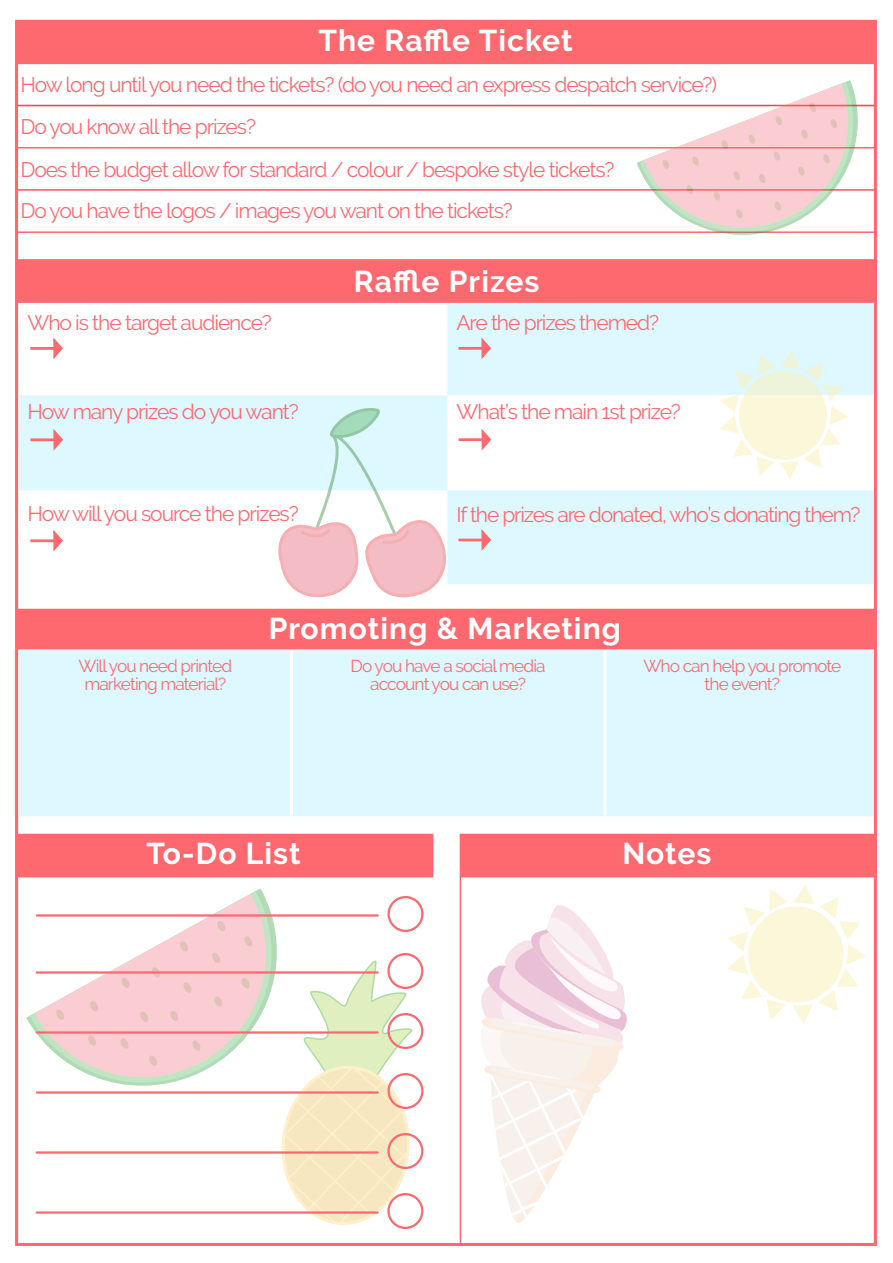
<style>
.page{position:relative;width:893px;height:1263px;background:#fff}
.page>*{position:absolute;margin:0;border:0;box-sizing:border-box;transform-origin:0 0}
.t1{font:700 30px "Raleway";letter-spacing:.035em;color:#fff}
.t2{font:21px/42.6px "Raleway";letter-spacing:-.05em;color:#fd696f}
.t3{font:17.25px/18px "Raleway";letter-spacing:-.05em;color:#fd696f;text-align:center}
</style>
<div class="page">
<div style="left:16px;top:20px;width:859px;height:44px;background:#fd696f"></div>
<div style="left:15px;top:63px;width:860px;height:43px;background:#fff;border:2px solid #fd696f"></div>
<div style="left:15px;top:105px;width:860px;height:44px;background:#fff;border:2px solid #fe4a49"></div>
<div style="left:15px;top:147px;width:860px;height:44px;background:#fff;border:2px solid #fd696f"></div>
<div style="left:15px;top:189px;width:860px;height:44px;background:#fff;border:2px solid #fd696f"></div>
<div style="left:447px;top:302px;width:430px;height:94px;background:#def8ff"></div>
<div style="left:16px;top:259px;width:861px;height:44px;background:#fd696f;border:2px solid #fd696f"></div>
<svg style="left:53px;top:337px;width:10px;height:22px"></svg>
<div style="left:30px;top:347px;width:25px;height:3px;border:2px solid #fd696f"></div>
<div style="left:445px;top:395px;width:430px;height:97px;background:#fff"></div>
<div style="left:17px;top:395px;width:431px;height:97px;background:#def8ff"></div>
<div style="left:17px;top:490px;width:430px;height:95px;background:#fff;border:2px solid #fff"></div>
<div style="left:447px;top:490px;width:430px;height:94px;background:#def8ff;border:2px solid #def8ff"></div>
<svg style="left:481px;top:337px;width:10px;height:22px"></svg>
<div style="left:458px;top:347px;width:25px;height:3px;border:2px solid #fd696f"></div>
<svg style="left:31px;top:429px;width:32px;height:22px"></svg>
<div style="left:30px;top:438px;width:25px;height:3px;border:2px solid #fd696f"></div>
<svg style="left:459px;top:429px;width:33px;height:22px"></svg>
<div style="left:459px;top:438px;width:24px;height:3px;border:2px solid #fd696f"></div>
<svg style="left:31px;top:530px;width:32px;height:22px"></svg>
<div style="left:30px;top:539px;width:25px;height:3px;border:2px solid #fd696f"></div>
<svg style="left:480px;top:529px;width:11px;height:22px"></svg>
<div style="left:458px;top:539px;width:25px;height:2px;border:2px solid #fd696f"></div>
<div style="left:16px;top:834px;width:417px;height:43px;background:#fd696f"></div>
<div style="left:460px;top:834px;width:417px;height:43px;background:#fd696f"></div>
<div style="left:460px;top:876px;width:415px;height:368px;background:#fff;border:2px solid #fd696f"></div>
<div style="left:16px;top:609px;width:859px;height:43px;background:#fd696f"></div>
<div style="left:14px;top:649px;width:861px;height:167px;background:#def8ff;border:2px solid #def8ff"></div>
<hr style="left:290px;top:650px;width:3px;height:165px;background:#fdfffe">
<hr style="left:603px;top:650px;width:3px;height:165px;background:#fdfffe">
<svg style="left:637px;top:80px;width:221px;height:155px"></svg>
<svg style="left:282px;top:960px;width:130px;height:265px"></svg>
<svg style="left:278px;top:408px;width:168px;height:189px"></svg>
<svg style="left:727px;top:884px;width:139px;height:140px"></svg>
<svg style="left:720px;top:351px;width:128px;height:128px"></svg>
<svg style="left:481px;top:905px;width:146px;height:318px"></svg>
<svg style="left:34px;top:894px;width:243px;height:192px"></svg>
<svg style="left:56px;top:1009px;width:9px;height:11px"></svg>
<svg style="left:90px;top:1001px;width:9px;height:11px"></svg>
<svg style="left:88px;top:1034px;width:8px;height:12px"></svg>
<svg style="left:120px;top:1038px;width:9px;height:11px"></svg>
<svg style="left:121px;top:977px;width:9px;height:11px"></svg>
<svg style="left:140px;top:1011px;width:9px;height:11px"></svg>
<svg style="left:149px;top:1055px;width:9px;height:11px"></svg>
<svg style="left:183px;top:982px;width:9px;height:11px"></svg>
<svg style="left:170px;top:1010px;width:9px;height:12px"></svg>
<svg style="left:152px;top:966px;width:8px;height:12px"></svg>
<svg style="left:180px;top:941px;width:9px;height:11px"></svg>
<svg style="left:214px;top:996px;width:9px;height:11px"></svg>
<svg style="left:192px;top:1040px;width:9px;height:11px"></svg>
<svg style="left:241px;top:977px;width:9px;height:12px"></svg>
<svg style="left:212px;top:952px;width:9px;height:12px"></svg>
<svg style="left:217px;top:920px;width:9px;height:12px"></svg>
<svg style="left:244px;top:936px;width:9px;height:11px"></svg>
<hr style="left:37px;top:914px;width:341px;height:2px;background:#fd696f">
<hr style="left:37px;top:971px;width:341px;height:2px;background:#fd696f">
<hr style="left:37px;top:1031px;width:341px;height:2px;background:#fd696f">
<hr style="left:37px;top:1091px;width:341px;height:2px;background:#fd696f">
<hr style="left:37px;top:1151px;width:341px;height:2px;background:#fd696f">
<hr style="left:37px;top:1211px;width:341px;height:2px;background:#fd696f">
<div style="left:387px;top:896px;width:36px;height:36px;border:2px solid #fd696f;border-radius:50%"></div>
<div style="left:387px;top:953px;width:36px;height:36px;border:2px solid #fd696f;border-radius:50%"></div>
<div style="left:387px;top:1013px;width:36px;height:36px;border:2px solid #fd696f;border-radius:50%"></div>
<div style="left:387px;top:1073px;width:36px;height:36px;border:2px solid #fd696f;border-radius:50%"></div>
<div style="left:387px;top:1133px;width:36px;height:36px;border:2px solid #fd696f;border-radius:50%"></div>
<div style="left:387px;top:1193px;width:36px;height:36px;border:2px solid #fd696f;border-radius:50%"></div>
<h1 class="t1" style="left:318px;top:23px;width:256px">The Raffle Ticket</h1>
<p class="t2" style="left:20px;top:63px;width:698px">How long until you need the tickets? (do you need an express despatch service?)<br>Do you know all the prizes?<br>Does the budget allow for standard / colour / bespoke style tickets?</p>
<p class="t2" style="left:20px;top:189px;width:494px">Do you have the logos / images you want on the tickets?</p>
<h1 class="t1" style="left:354px;top:264px;width:187px">Raffle Prizes</h1>
<p class="t2" style="left:27px;top:301px;width:246px">Who is the target audience?</p>
<p class="t2" style="left:456px;top:301px;width:204px">Are the prizes themed?</p>
<p class="t2" style="left:28px;top:391px;width:273px">How many prizes do you want?</p>
<p class="t2" style="left:457px;top:391px;width:226px">What’s the main 1st prize?</p>
<p class="t2" style="left:27px;top:492px;width:273px">How will you source the prizes?</p>
<p class="t2" style="left:456px;top:493px;width:406px">If the prizes are donated, who’s donating them?</p>
<h1 class="t1" style="left:269px;top:611px;width:353px">Promoting &amp; Marketing</h1>
<p class="t3" style="left:79px;top:657px;width:155px">Will you need printed marketing material?</p>
<p class="t3" style="left:351px;top:657px;width:197px">Do you have a social media account you can use?</p>
<p class="t3" style="left:643px;top:657px;width:199px">Who can help you promote the event?</p>
<h1 class="t1" style="left:147px;top:836px;width:156px">To-Do List</h1>
<h1 class="t1" style="left:622px;top:836px;width:90px">Notes</h1>
</div>
